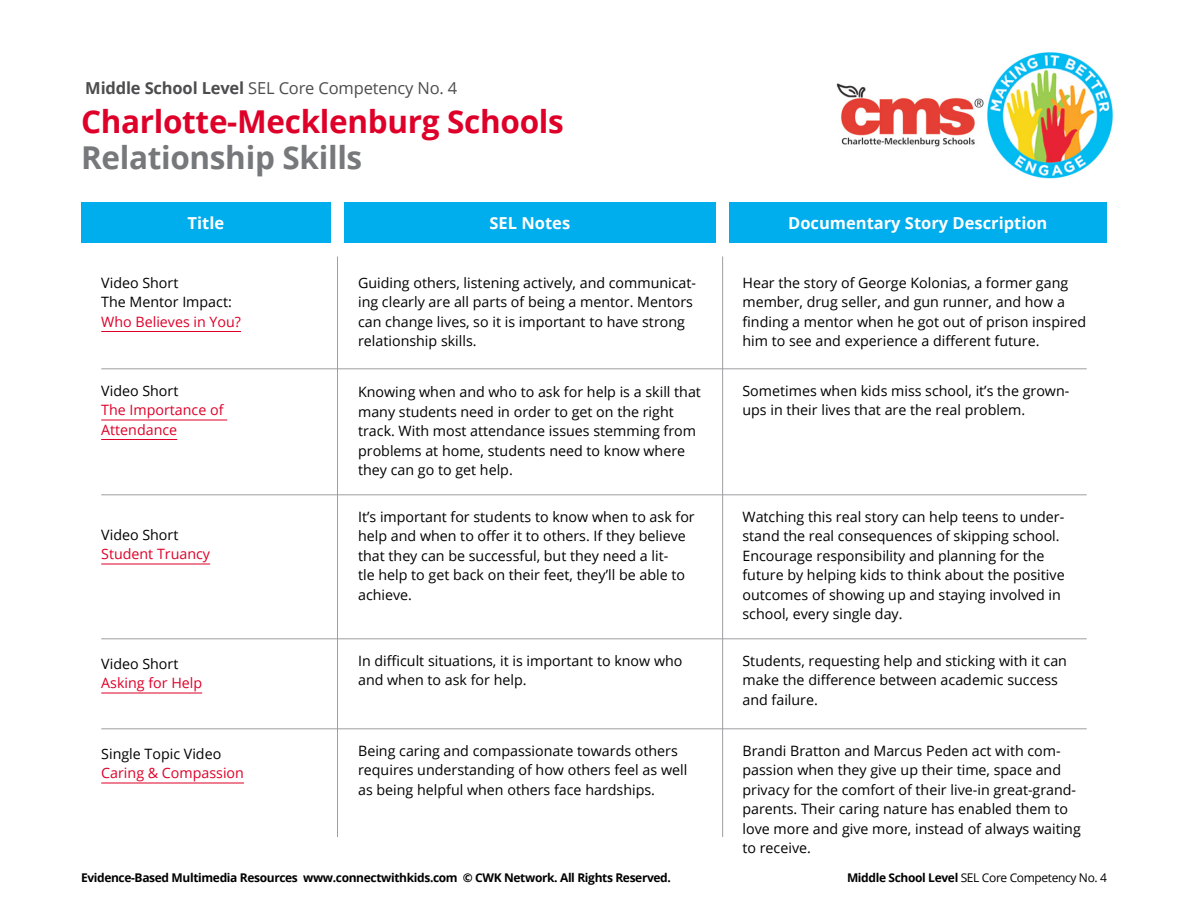
<style>
.page{position:relative;width:1188px;height:918px;background:#fff}
.page>*{position:absolute;margin:0;border:0;box-sizing:border-box;transform-origin:0 0}
.t1{font:700 31.5px "Open Sans";letter-spacing:-.01em;color:#de0029}
.t2{font:700 31.5px "Open Sans";letter-spacing:-.01em;color:#77787b}
.t3{font:700 16.5px "Open Sans";color:#fff}
.t4{font:16.5px "Open Sans";letter-spacing:-.01em;color:#4d4d4f}
.t5{font:14.25px/19.5px "Open Sans";color:#000}
.t6{font:14.25px/19.5px "Open Sans";color:#de0029}
.t7{font:700 12px "Open Sans";letter-spacing:-.03em;color:#000}
.t8{font:12px "Open Sans";letter-spacing:-.03em;color:#000}
.s1{font-weight:700}
</style>
<div class="page">
<div style="left:344px;top:202px;width:372px;height:41px;background:#00aded"></div>
<hr style="left:337px;top:256px;width:1px;height:581px;background:#9d9fa2">
<div style="left:81px;top:202px;width:250px;height:41px;background:#00aded"></div>
<div style="left:729px;top:202px;width:378px;height:41px;background:#00aded"></div>
<hr style="left:722px;top:256px;width:1px;height:581px;background:#9d9fa2">
<img style="left:836px;top:52px;width:277px;height:127px">
<hr style="left:101px;top:331px;width:140px;height:1px;background:#de0029">
<hr style="left:101px;top:420px;width:126px;height:1px;background:#de0029">
<hr style="left:101px;top:439px;width:76px;height:1px;background:#de0029">
<hr style="left:101px;top:564px;width:109px;height:1px;background:#de0029">
<hr style="left:101px;top:693px;width:101px;height:1px;background:#de0029">
<hr style="left:101px;top:783px;width:143px;height:1px;background:#de0029">
<hr style="left:101px;top:369px;width:986px;height:1px;background:#9d9fa2">
<hr style="left:101px;top:495px;width:986px;height:1px;background:#9d9fa2">
<hr style="left:101px;top:639px;width:986px;height:1px;background:#9d9fa2">
<hr style="left:101px;top:729px;width:986px;height:1px;background:#9d9fa2">
<p class="t4" style="left:85px;top:76px;width:374px"><span class="s1">Middle School Level</span> SEL Core Competency No. 4</p>
<h1 class="t1" style="left:81px;top:99px;width:484px">Charlotte-Mecklenburg Schools</h1>
<h1 class="t2" style="left:81px;top:135px;width:283px">Relationship Skills</h1>
<p class="t3" style="left:188px;top:211px;width:38px">Title</p>
<p class="t3" style="left:490px;top:211px;width:82px">SEL Notes</p>
<p class="t3" style="left:788px;top:211px;width:261px">Documentary Story Description</p>
<p class="t5" style="left:101px;top:273px;width:132px">Video Short<br>The Mentor Impact:</p>
<p class="t6" style="left:101px;top:312px;width:141px">Who Believes in You?</p>
<p class="t5" style="left:101px;top:381px;width:79px">Video Short</p>
<p class="t6" style="left:101px;top:400px;width:124px">The Importance of<br>Attendance</p>
<p class="t5" style="left:101px;top:525px;width:79px">Video Short</p>
<p class="t6" style="left:101px;top:544px;width:110px">Student Truancy</p>
<p class="t5" style="left:101px;top:654px;width:79px">Video Short</p>
<p class="t6" style="left:101px;top:673px;width:102px">Asking for Help</p>
<p class="t5" style="left:101px;top:744px;width:122px">Single Topic Video</p>
<p class="t6" style="left:101px;top:763px;width:144px">Caring &amp; Compassion</p>
<p class="t5" style="left:358px;top:273px;width:340px">Guiding others, listening actively, and communicat&shy;ing clearly are all parts of being a mentor. Mentors can change lives, so it is important to have strong relationship skills.</p>
<p class="t5" style="left:358px;top:382px;width:344px">Knowing when and who to ask for help is a skill that many students need in order to get on the right track. With most attendance issues stemming from problems at home, students need to know where they can go to get help.</p>
<p class="t5" style="left:358px;top:507px;width:338px">It’s important for students to know when to ask for help and when to offer it to others. If they believe that they can be successful, but they need a lit-<br>tle help to get back on their feet, they’ll be able to achieve.</p>
<p class="t5" style="left:358px;top:651px;width:326px">In difficult situations, it is important to know who and when to ask for help.</p>
<p class="t5" style="left:358px;top:741px;width:331px">Being caring and compassionate towards others requires understanding of how others feel as well as being helpful when others face hardships.</p>
<p class="t5" style="left:742px;top:273px;width:345px">Hear the story of George Kolonias, a former gang member, drug seller, and gun runner, and how a finding a mentor when he got out of prison inspired him to see and experience a different future.</p>
<p class="t5" style="left:742px;top:381px;width:328px">Sometimes when kids miss school, it’s the grown&shy;ups in their lives that are the real problem.</p>
<p class="t5" style="left:742px;top:507px;width:324px">Watching this real story can help teens to under&shy;stand the real consequences of skipping school.<br>Encourage responsibility and planning for the future by helping kids to think about the positive outcomes of showing up and staying involved in school, every single day.</p>
<p class="t5" style="left:742px;top:651px;width:326px">Students, requesting help and sticking with it can make the difference between academic success and failure.</p>
<p class="t5" style="left:742px;top:741px;width:340px">Brandi Bratton and Marcus Peden act with com&shy;passion when they give up their time, space and privacy for the comfort of their live-in great-grand&shy;parents. Their caring nature has enabled them to love more and give more, instead of always waiting to receive.</p>
<p class="t7" style="left:81px;top:869px;width:591px">Evidence-Based Multimedia Resources www.connectwithkids.com © CWK Network. All Rights Reserved.</p>
<p class="t8" style="left:847px;top:869px;width:262px"><span class="s1">Middle School Level</span> SEL Core Competency No. 4</p>
</div>
